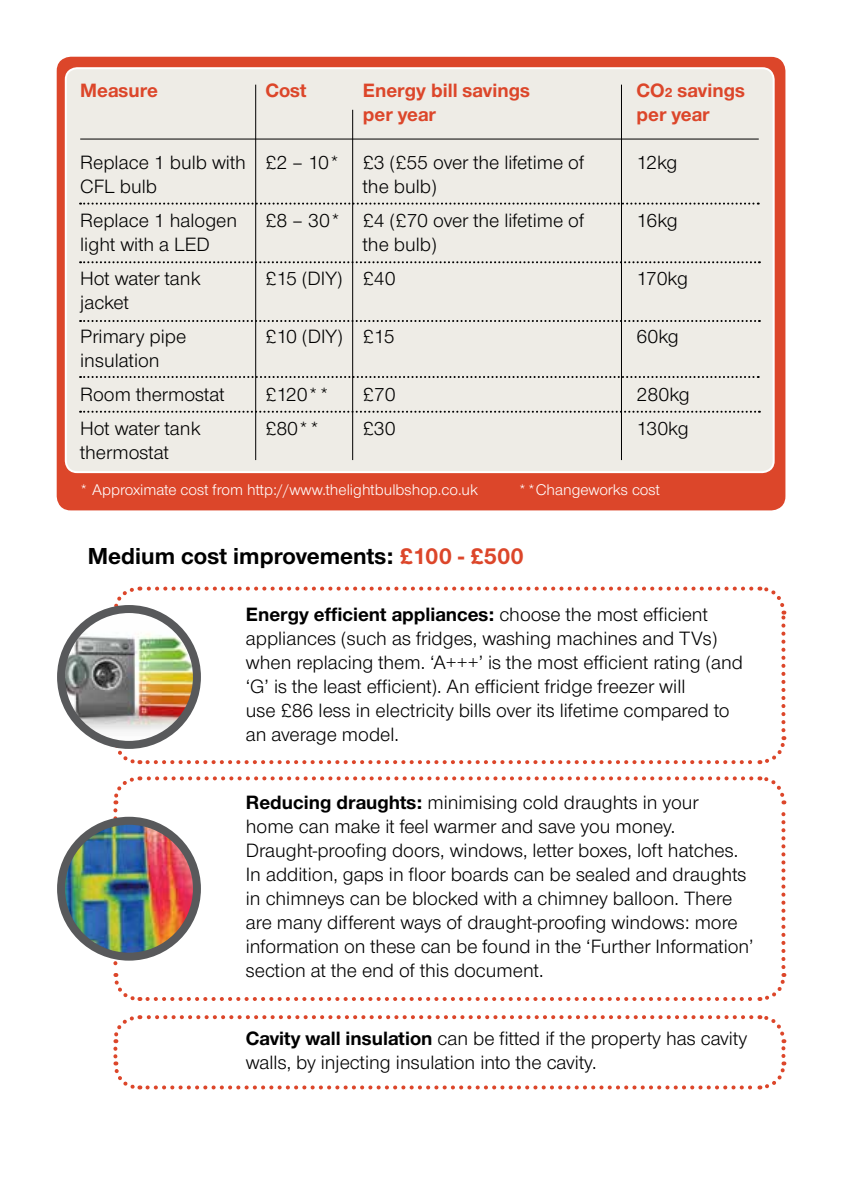
<style>
.page{position:relative;width:845px;height:1191px;background:#fff}
.page>*{position:absolute;margin:0;border:0;box-sizing:border-box;transform-origin:0 0}
.t1{font:700 24px "Nimbus Sans Novus T";color:#000}
.t2{font:20px/24px "Nimbus Sans Novus T";color:#000}
.t3{font:700 20px/24px "Nimbus Sans Novus T";color:#dc462a}
.t4{font:16px "Nimbus Sans Novus T";color:#fff}
.s1{font-size:14px}
.s2{color:#dc462a}
.s3{font-weight:700}
</style>
<div class="page">
<div style="left:57px;top:57px;width:728px;height:453px;background:#dc462a;border-radius:14px"></div>
<div style="left:66px;top:68px;width:707px;height:404px;background:#eeece6;border-radius:11px"></div>
<div style="left:65px;top:67px;width:709px;height:406px;border:2px solid #fff;border-radius:11px"></div>
<hr style="left:80px;top:139px;width:679px;height:1px;background:#000">
<svg style="left:80px;top:203px;width:679px;height:2px"></svg>
<svg style="left:80px;top:261px;width:680px;height:2px"></svg>
<svg style="left:80px;top:320px;width:680px;height:2px"></svg>
<svg style="left:80px;top:376px;width:679px;height:2px"></svg>
<svg style="left:80px;top:411px;width:680px;height:2px"></svg>
<hr style="left:255px;top:85px;width:1px;height:375px;background:#000">
<hr style="left:352px;top:110px;width:1px;height:350px;background:#000">
<hr style="left:621px;top:85px;width:1px;height:375px;background:#000">
<svg style="left:113px;top:747px;width:27px;height:18px"></svg>
<svg style="left:147px;top:736px;width:640px;height:29px"></svg>
<svg style="left:759px;top:586px;width:28px;height:144px"></svg>
<svg style="left:113px;top:586px;width:638px;height:23px"></svg>
<svg style="left:112px;top:810px;width:28px;height:191px"></svg>
<svg style="left:147px;top:973px;width:640px;height:28px"></svg>
<svg style="left:759px;top:776px;width:28px;height:191px"></svg>
<svg style="left:113px;top:776px;width:638px;height:28px"></svg>
<svg style="left:113px;top:1015px;width:674px;height:75px"></svg>
<img style="left:61px;top:609px;width:136px;height:136px">
<div style="left:57px;top:605px;width:144px;height:144px;border:8px solid #58595b;border-radius:50%"></div>
<img style="left:61px;top:820px;width:136px;height:136px;border-radius:68px">
<div style="left:57px;top:816px;width:144px;height:144px;border:8px solid #58595b;border-radius:50%"></div>
<p class="t3" style="left:80px;top:78px;width:79px">Measure</p>
<p class="t2" style="left:80px;top:150px;width:167px">Replace 1 bulb with<br>CFL bulb</p>
<p class="t2" style="left:80px;top:208px;width:158px">Replace 1 halogen light with a LED</p>
<p class="t2" style="left:80px;top:266px;width:122px">Hot water tank jacket</p>
<p class="t2" style="left:80px;top:324px;width:107px">Primary pipe insulation</p>
<p class="t2" style="left:80px;top:377px;width:146px;line-height:34px">Room thermostat<br>Hot water tank</p>
<p class="t2" style="left:80px;top:440px;width:90px">thermostat</p>
<p class="t3" style="left:265px;top:78px;width:43px">Cost</p>
<p class="t2" style="left:265px;top:150px;width:76px">£2 – 10*</p>
<p class="t2" style="left:265px;top:208px;width:77px">£8 – 30*</p>
<p class="t2" style="left:265px;top:266px;width:79px">£15 (DIY)</p>
<p class="t2" style="left:265px;top:324px;width:79px">£10 (DIY)</p>
<p class="t2" style="left:265px;top:377px;width:66px;line-height:34px">£120** £80**</p>
<p class="t3" style="left:363px;top:78px;width:169px">Energy bill savings per year</p>
<p class="t2" style="left:363px;top:150px;width:223px">£3 (£55 over the lifetime of the bulb)</p>
<p class="t2" style="left:363px;top:208px;width:223px">£4 (£70 over the lifetime of the bulb)</p>
<p class="t2" style="left:363px;top:266px;width:34px">£40</p>
<p class="t2" style="left:363px;top:324px;width:33px">£15</p>
<p class="t2" style="left:363px;top:377px;width:34px;line-height:34px">£70 £30</p>
<p class="t3" style="left:636px;top:78px;width:110px">CO<span class="s1">2</span> savings per year</p>
<p class="t2" style="left:636px;top:150px;width:42px">12kg</p>
<p class="t2" style="left:636px;top:208px;width:43px">16kg</p>
<p class="t2" style="left:636px;top:266px;width:53px">170kg</p>
<p class="t2" style="left:636px;top:324px;width:44px">60kg</p>
<p class="t2" style="left:636px;top:377px;width:55px;line-height:34px">280kg<br>130kg</p>
<p class="t4" style="left:79px;top:480px;width:400px">* Approximate cost from http://www.thelightbulbshop.co.uk</p>
<p class="t4" style="left:518px;top:480px;width:143px">**Changeworks cost</p>
<p class="t1" style="left:88px;top:541px;width:437px">Medium cost improvements: <span class="s2">£100 - £500</span></p>
<p class="t2" style="left:246px;top:602px;width:499px"><span class="s3">Energy efficient appliances:</span> choose the most efficient appliances (such as fridges, washing machines and TVs) when replacing them. ‘A+++’ is the most efficient rating (and ‘G’ is the least efficient). An efficient fridge freezer will<br>use £86 less in electricity bills over its lifetime compared to an average model.</p>
<p class="t2" style="left:246px;top:790px;width:509px"><span class="s3">Reducing draughts:</span> minimising cold draughts in your<br>home can make it feel warmer and save you money.<br>Draught-proofing doors, windows, letter boxes, loft hatches.<br>In addition, gaps in floor boards can be sealed and draughts in chimneys can be blocked with a chimney balloon. There are many different ways of draught-proofing windows: more information on these can be found in the ‘Further Information’ section at the end of this document.</p>
<p class="t2" style="left:246px;top:1026px;width:503px"><span class="s3">Cavity wall insulation</span> can be fitted if the property has cavity walls, by injecting insulation into the cavity.</p>
</div>
